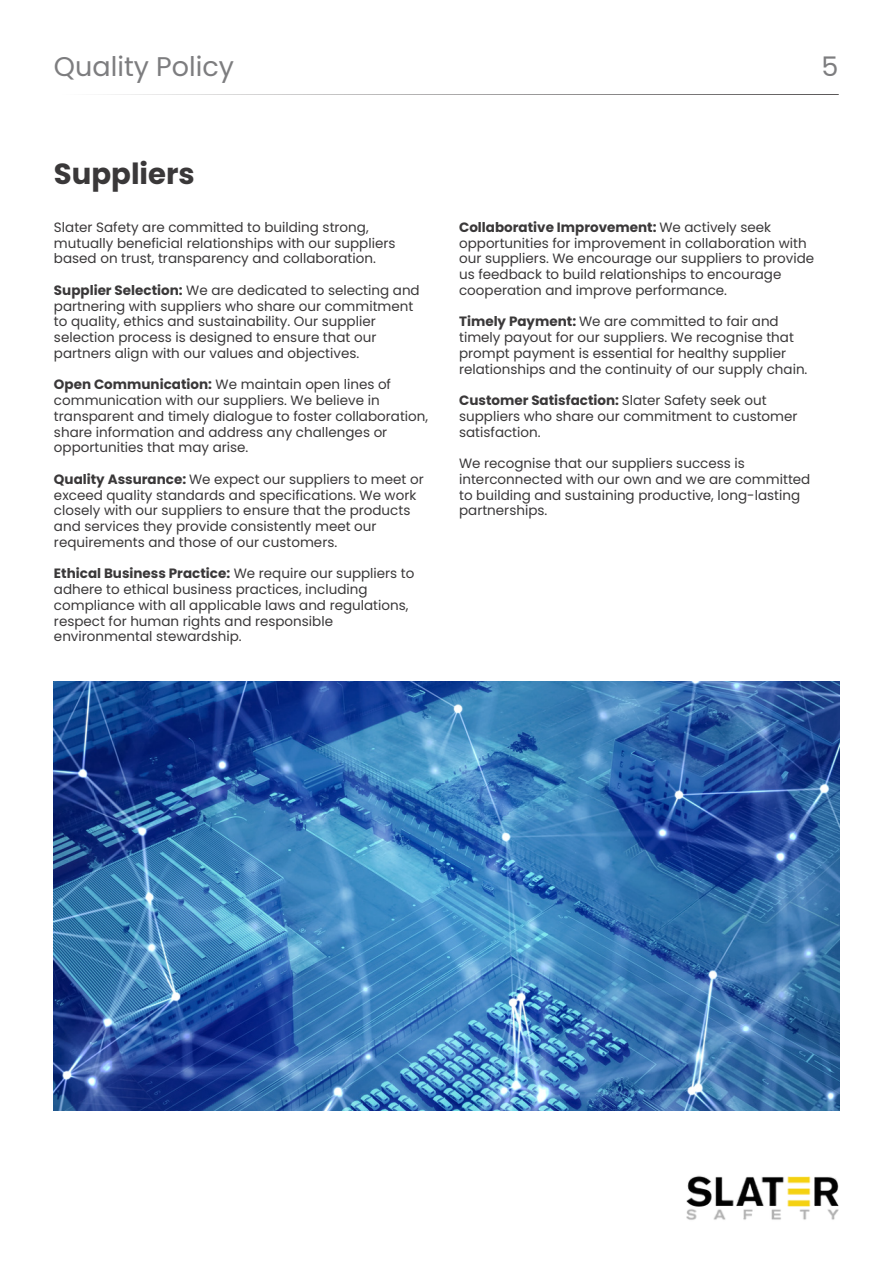
<style>
.page{position:relative;width:893px;height:1264px;background:#fff}
.page>*{position:absolute;margin:0;border:0;box-sizing:border-box;transform-origin:0 0}
.t1{font:700 29.1px "Poppins";color:#3a3839}
.t2{font:27px "Poppins";color:#7d7d7f}
.t3{font:13.5px/15.8px "Poppins";color:#3a3839}
.s1{font-weight:700}
</style>
<div class="page">
<svg style="left:107px;top:94px;width:731px;height:1px"></svg>
<img style="left:686px;top:1175px;width:152px;height:45px">
<img style="left:54px;top:681px;width:785px;height:429px">
<p class="t2" style="left:54px;top:48px;width:181px">Quality Policy</p>
<p class="t2" style="left:821px;top:48px;width:18px">5</p>
<p class="t1" style="left:54px;top:153px;width:142px">Suppliers</p>
<p class="t3" style="left:54px;top:219px;width:343px">Slater Safety are committed to building strong, mutually beneficial relationships with our suppliers based on trust, transparency and collaboration.</p>
<p class="t3" style="left:54px;top:282px;width:367px"><span class="s1">Supplier Selection:</span> We are dedicated to selecting and partnering with suppliers who share our commitment to quality, ethics and sustainability. Our supplier selection process is designed to ensure that our partners align with our values and objectives.</p>
<p class="t3" style="left:54px;top:377px;width:376px"><span class="s1">Open Communication:</span> We maintain open lines of communication with our suppliers. We believe in transparent and timely dialogue to foster collaboration, share information and address any challenges or opportunities that may arise.</p>
<p class="t3" style="left:54px;top:471px;width:371px"><span class="s1">Quality Assurance:</span> We expect our suppliers to meet or exceed quality standards and specifications. We work closely with our suppliers to ensure that the products and services they provide consistently meet our requirements and those of our customers.</p>
<p class="t3" style="left:54px;top:565px;width:362px"><span class="s1">Ethical Business Practice:</span> We require our suppliers to adhere to ethical business practices, including compliance with all applicable laws and regulations, respect for human rights and responsible environmental stewardship.</p>
<p class="t3" style="left:459px;top:219px;width:356px"><span class="s1">Collaborative Improvement:</span> We actively seek opportunities for improvement in collaboration with our suppliers. We encourage our suppliers to provide us feedback to build relationships to encourage cooperation and improve performance.</p>
<p class="t3" style="left:459px;top:314px;width:350px"><span class="s1">Timely Payment:</span> We are committed to fair and timely payout for our suppliers. We recognise that prompt payment is essential for healthy supplier relationships and the continuity of our supply chain.</p>
<p class="t3" style="left:459px;top:392px;width:340px"><span class="s1">Customer Satisfaction:</span> Slater Safety seek out suppliers who share our commitment to customer satisfaction.</p>
<p class="t3" style="left:459px;top:455px;width:353px">We recognise that our suppliers success is interconnected with our own and we are committed to building and sustaining productive, long-lasting partnerships.</p>
</div>
